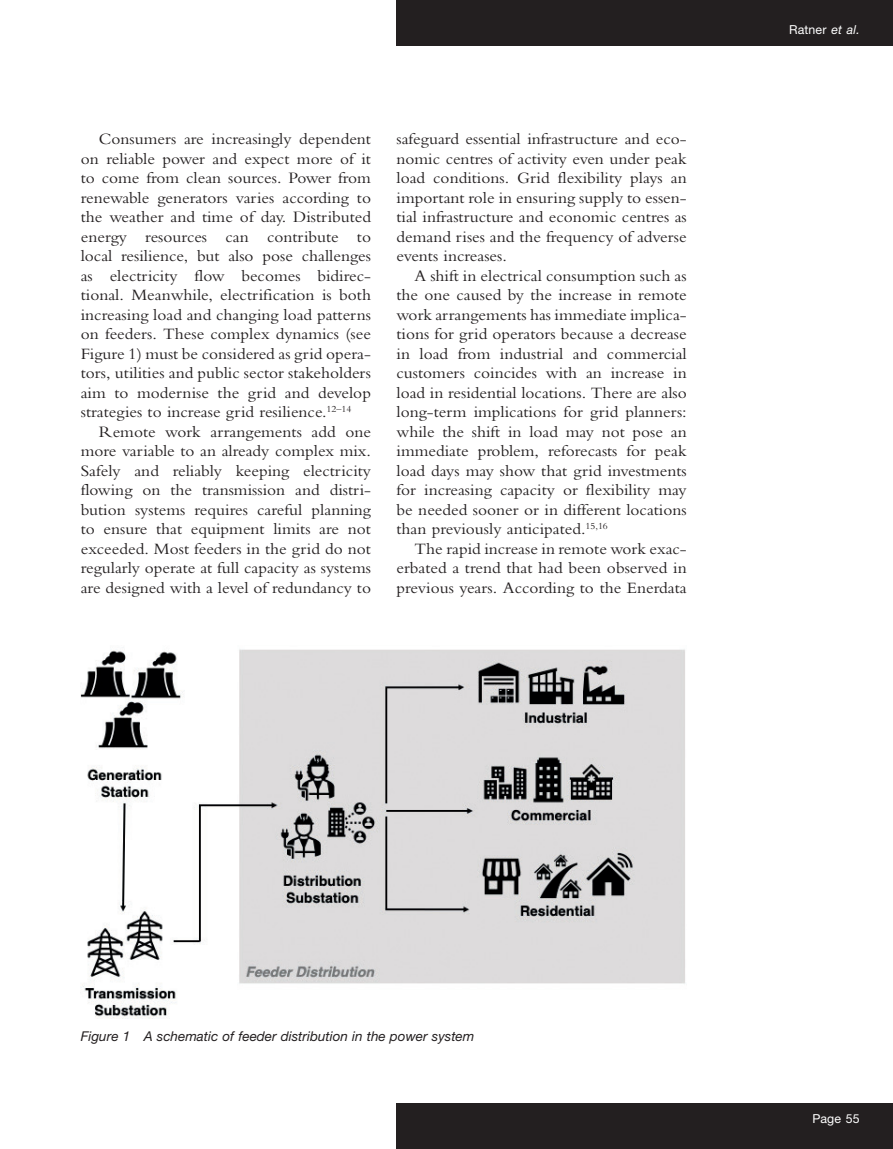
<style>
.page{position:relative;width:893px;height:1149px;background:#fff}
.page>*{position:absolute;margin:0;border:0;box-sizing:border-box;transform-origin:0 0}
.text_indent{font:16.5px/19.5px "Bembo MT Pro";color:#231f20;text-align:justify;scale:1.05 1}
.captions{font:italic 13.5px "Helvetica Neue LT Pro";color:#231f20}
.t1{font:12.3px "Helvetica Neue LT Pro";letter-spacing:.01em;color:#fff}
.s1{font-style:italic}
</style>
<div class="page">
<div style="left:397px;top:0;width:496px;height:46px;background:#231f20"></div>
<div style="left:397px;top:1103px;width:496px;height:45px;background:#231f20"></div>
<img style="left:81px;top:649px;width:604px;height:369px">
<p class="text_indent" style="left:81px;top:129px;width:278px;text-indent:18px">Consumers are increasingly dependent on reliable power and expect more of it to come from clean sources. Power from renewable generators varies according to the weather and time of day. Distributed energy resources can contribute to local resilience, but also pose challenges as electricity flow becomes bidirec&shy;tional. Meanwhile, electrification is both increasing load and changing load patterns on feeders. These complex dynamics (see Figure 1) must be considered as grid opera&shy;tors, utilities and public sector stakeholders aim to modernise the grid and develop strategies to increase grid resilience.<sup>12–14</sup></p>
<p class="text_indent" style="left:81px;top:421px;width:278px;text-indent:18px">Remote work arrangements add one more variable to an already complex mix.<br>Safely and reliably keeping electricity flowing on the transmission and distri&shy;bution systems requires careful planning to ensure that equipment limits are not exceeded. Most feeders in the grid do not regularly operate at full capacity as systems are designed with a level of redundancy to</p>
<p class="text_indent" style="left:396px;top:129px;width:278px">safeguard essential infrastructure and eco&shy;nomic centres of activity even under peak load conditions. Grid flexibility plays an important role in ensuring supply to essen&shy;tial infrastructure and economic centres as demand rises and the frequency of adverse events increases.</p>
<p class="text_indent" style="left:396px;top:265px;width:278px;text-indent:18px">A shift in electrical consumption such as the one caused by the increase in remote work arrangements has immediate implica&shy;tions for grid operators because a decrease in load from industrial and commercial customers coincides with an increase in load in residential locations. There are also long-term implications for grid planners: while the shift in load may not pose an immediate problem, reforecasts for peak load days may show that grid investments for increasing capacity or flexibility may be needed sooner or in different locations than previously anticipated.<sup>15,16</sup></p>
<p class="text_indent" style="left:396px;top:538px;width:278px;text-indent:18px">The rapid increase in remote work exac&shy;erbated a trend that had been observed in previous years. According to the Enerdata</p>
<p class="t1" style="left:789px;top:22px;width:72px">Ratner <span class="s1">et al.</span></p>
<p class="captions" style="left:81px;top:1027px;width:395px">Figure 1 A schematic of feeder distribution in the power system</p>
<p class="t1" style="left:812px;top:1110px;width:49px">Page 55</p>
</div>
